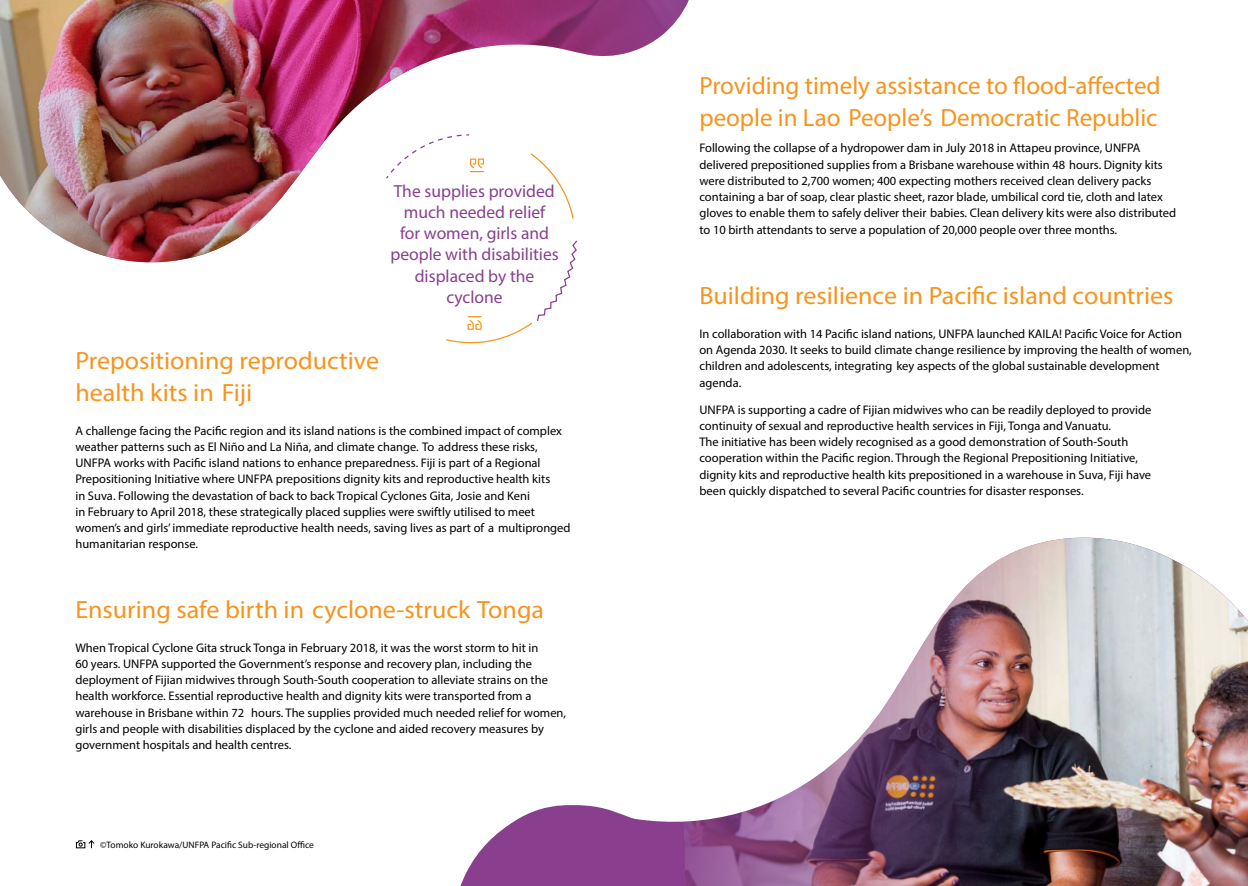
<style>
.page{position:relative;width:1248px;height:886px;background:#fff}
.page>*{position:absolute;margin:0;border:0;box-sizing:border-box;transform-origin:0 0}
.t1{font:25px/31.2px "Myriad Pro";color:#f7941e;scale:1.04 1}
.t2{font:25px/31.2px "Myriad Pro";color:#f7941e}
.t3{font:17.5px/21.2px "Myriad Pro";color:#893f8e;text-align:center}
.t4{font:12.5px/16.2px "Myriad Pro";color:#000}
.t5{font:9.38px "Myriad Pro";color:#000}
</style>
<div class="page">
<svg style="left:76px;top:840px;width:19px;height:8px"></svg>
<img style="left:0;top:0;width:684px;height:263px">
<svg style="left:385px;top:134px;width:99px;height:46px"></svg>
<svg style="left:444px;top:239px;width:134px;height:105px"></svg>
<svg style="left:468px;top:537px;width:626px;height:349px"></svg>
<img style="left:676px;top:538px;width:571px;height:348px">
<h2 class="t3" style="left:390px;top:180px;width:170px">The supplies provided much needed relief<br>for women, girls and people with disabilities displaced by the cyclone</h2>
<h1 class="t1" style="left:75px;top:345px;width:293px">Prepositioning reproductive health kits in Fiji</h1>
<p class="t4" style="left:75px;top:422px;width:496px">A challenge facing the Pacific region and its island nations is the combined impact of complex weather patterns such as El Niño and La Niña, and climate change. To address these risks, UNFPA works with Pacific island nations to enhance preparedness. Fiji is part of a Regional Prepositioning Initiative where UNFPA prepositions dignity kits and reproductive health kits<br>in Suva. Following the devastation of back to back Tropical Cyclones Gita, Josie and Keni<br>in February to April 2018, these strategically placed supplies were swiftly utilised to meet women’s and girls’ immediate reproductive health needs, saving lives as part of a multipronged humanitarian response.</p>
<h1 class="t1" style="left:75px;top:593px;width:452px">Ensuring safe birth in cyclone‑struck Tonga</h1>
<p class="t4" style="left:75px;top:639px;width:492px">When Tropical Cyclone Gita struck Tonga in February 2018, it was the worst storm to hit in<br>60 years. UNFPA supported the Government’s response and recovery plan, including the deployment of Fijian midwives through South-South cooperation to alleviate strains on the health workforce. Essential reproductive health and dignity kits were transported from a warehouse in Brisbane within 72 hours. The supplies provided much needed relief for women, girls and people with disabilities displaced by the cyclone and aided recovery measures by government hospitals and health centres.</p>
<p class="t5" style="left:100px;top:839px;width:215px">©Tomoko Kurokawa/UNFPA Pacific Sub-regional Office</p>
<h1 class="t2" style="left:699px;top:70px;width:463px">Providing timely assistance to flood‑affected people in Lao People’s Democratic Republic</h1>
<p class="t4" style="left:699px;top:140px;width:478px">Following the collapse of a hydropower dam in July 2018 in Attapeu province, UNFPA delivered prepositioned supplies from a Brisbane warehouse within 48 hours. Dignity kits were distributed to 2,700 women; 400 expecting mothers received clean delivery packs containing a bar of soap, clear plastic sheet, razor blade, umbilical cord tie, cloth and latex gloves to enable them to safely deliver their babies. Clean delivery kits were also distributed to 10 birth attendants to serve a population of 20,000 people over three months.</p>
<h1 class="t1" style="left:699px;top:279px;width:457px">Building resilience in Pacific island countries</h1>
<p class="t4" style="left:699px;top:325px;width:494px">In collaboration with 14 Pacific island nations, UNFPA launched KAILA! Pacific Voice for Action on Agenda 2030. It seeks to build climate change resilience by improving the health of women, children and adolescents, integrating key aspects of the global sustainable development agenda.</p>
<p class="t4" style="left:699px;top:401px;width:453px">UNFPA is supporting a cadre of Fijian midwives who can be readily deployed to provide continuity of sexual and reproductive health services in Fiji, Tonga and Vanuatu.<br>The initiative has been widely recognised as a good demonstration of South-South cooperation within the Pacific region. Through the Regional Prepositioning Initiative, dignity kits and reproductive health kits prepositioned in a warehouse in Suva, Fiji have been quickly dispatched to several Pacific countries for disaster responses.</p>
</div>
